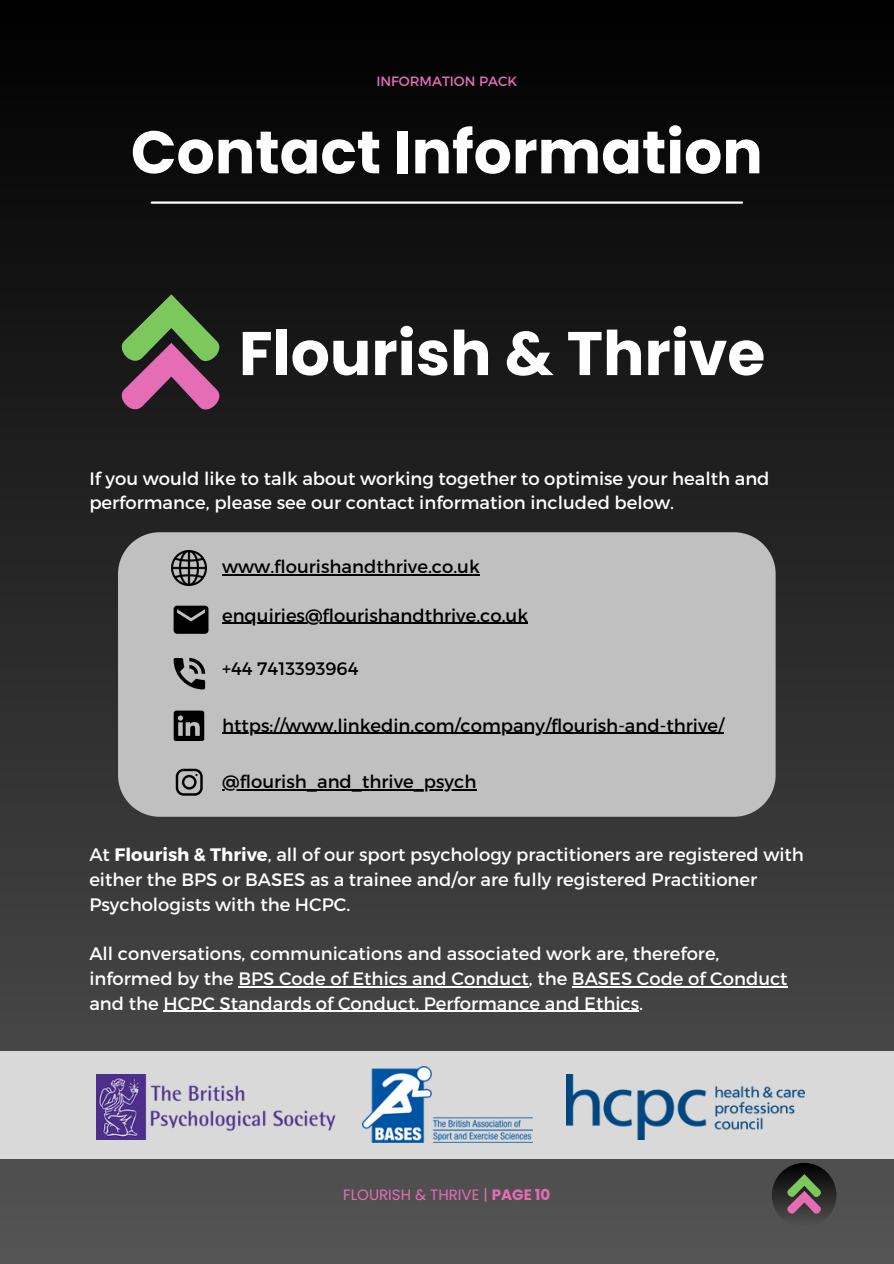
<style>
.page{position:relative;width:894px;height:1264px;background:#fff}
.page>*{position:absolute;margin:0;border:0;box-sizing:border-box;transform-origin:0 0}
.t1{font:700 61.5px "Poppins";color:#fff}
.t2{font:700 60px "Poppins";color:#fff}
.t3{font:18px/24.8px "Montserrat";color:#fff}
.t4{font:18px "Montserrat";color:#000}
.t5{font:15px "Poppins";color:#e46db6}
.t6{font:13.5px "Montserrat";color:#e46db6}
.s1{font-weight:700}
</style>
<div class="page">
<div style="left:0;top:0;width:893px;height:1263px;background:linear-gradient(to bottom,#000,#565656)"></div>
<div style="left:0;top:1050px;width:893px;height:108px;background:#d9d9d9"></div>
<img style="left:97px;top:1074px;width:239px;height:65px">
<hr style="left:152px;top:201px;width:589px;height:3px;background:#fff">
<img style="left:362px;top:1066px;width:170px;height:76px">
<img style="left:566px;top:1074px;width:238px;height:65px">
<svg style="left:115px;top:294px;width:111px;height:123px;background:#595048"></svg>
<hr style="left:238px;top:986px;width:290px;height:1px;background:#fff">
<hr style="left:571px;top:986px;width:216px;height:1px;background:#fff">
<hr style="left:163px;top:1010px;width:476px;height:1px;background:#fff">
<svg style="left:771px;top:1162px;width:65px;height:65px;background:#2a2a2a"></svg>
<svg style="left:784px;top:1174px;width:38px;height:42px;background:#635a52"></svg>
<div style="left:118px;top:532px;width:657px;height:284px;background:#c0c0c0"></div>
<svg style="left:173px;top:605px;width:35px;height:28px"></svg>
<svg style="left:173px;top:658px;width:32px;height:31px"></svg>
<svg style="left:174px;top:710px;width:30px;height:31px"></svg>
<svg style="left:176px;top:768px;width:27px;height:27px"></svg>
<hr style="left:222px;top:623px;width:306px;height:1px;background:#000">
<hr style="left:222px;top:732px;width:501px;height:1px;background:#000">
<hr style="left:222px;top:789px;width:254px;height:1px;background:#000">
<img style="left:172px;top:550px;width:34px;height:35px">
<hr style="left:222px;top:574px;width:257px;height:1px;background:#000">
<h2 class="t6" style="left:376px;top:73px;width:142px">INFORMATION PACK</h2>
<p class="t2" style="left:131px;top:110px;width:633px">Contact Information</p>
<h1 class="t1" style="left:239px;top:310px;width:527px">Flourish &amp; Thrive</h1>
<h2 class="t3" style="left:89px;top:465px;width:681px">If you would like to talk about working together to optimise your health and performance, please see our contact information included below.</h2>
<h2 class="t4" style="left:222px;top:555px;width:259px">www.flourishandthrive.co.uk</h2>
<h2 class="t4" style="left:222px;top:603px;width:307px">enquiries@flourishandthrive.co.uk</h2>
<p class="t4" style="left:222px;top:656px;width:138px">+44 7413393964</p>
<h2 class="t4" style="left:222px;top:713px;width:503px">https://www.linkedin.com/company/flourish-and-thrive/</h2>
<p class="t4" style="left:222px;top:769px;width:256px">@flourish_and_thrive_psych</p>
<h2 class="t3" style="left:89px;top:841px;width:716px">At <span class="s1">Flourish &amp; Thrive</span>, all of our sport psychology practitioners are registered with either the BPS or BASES as a trainee and/or are fully registered Practitioner<br>Psychologists with the HCPC.</h2>
<p class="t3" style="left:89px;top:940px;width:699px">All conversations, communications and associated work are, therefore, informed by the BPS Code of Ethics and Conduct, the BASES Code of Conduct and the HCPC Standards of Conduct, Performance and Ethics.</p>
<p class="t5" style="left:343px;top:1183px;width:209px">FLOURISH &amp; THRIVE | <span class="s1">PAGE 10</span></p>
</div>
